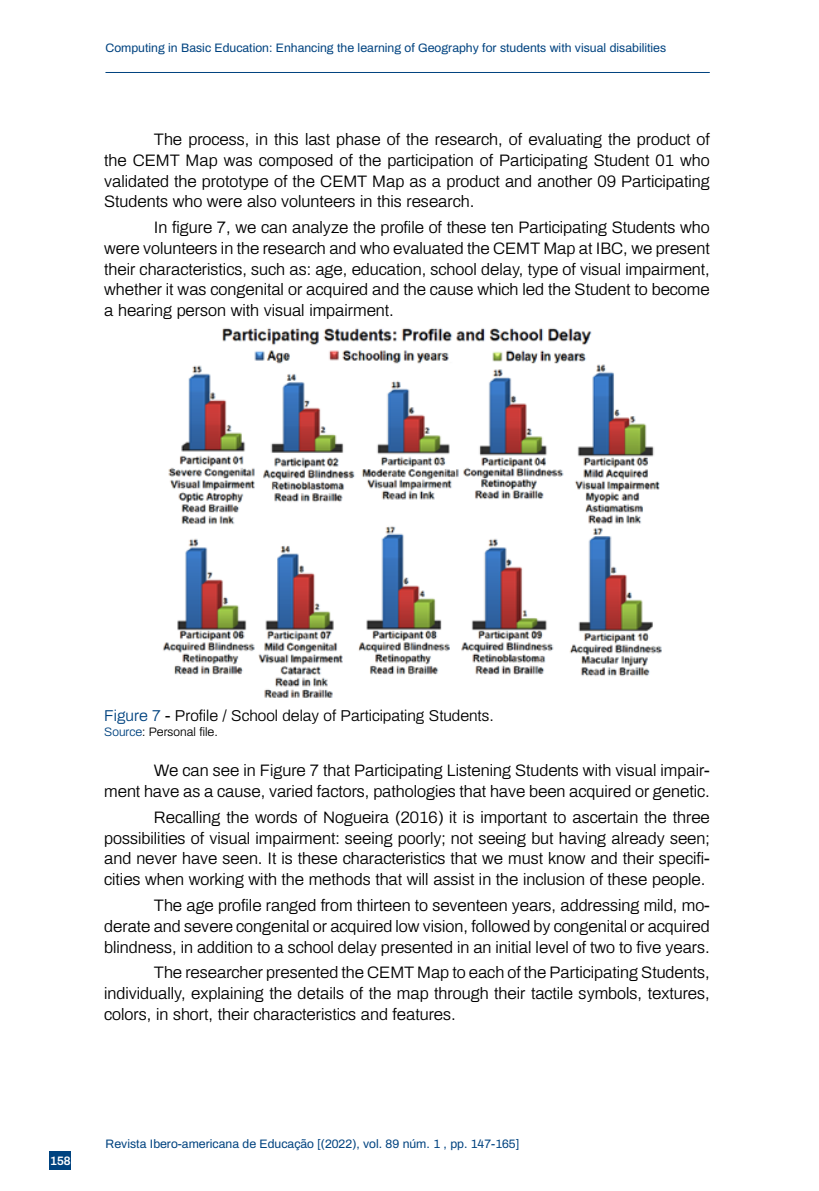
<style>
.page{position:relative;width:819px;height:1191px;background:#fff}
.page>*{position:absolute;margin:0;border:0;box-sizing:border-box;transform-origin:0 0}
.t1{font:300 16.62px/20.8px "Archivo";color:#000;text-align:justify}
.t2{font:300 15.75px "Archivo";color:#000}
.t3{font:12.25px "Archivo";color:#004380}
.t4{font:300 12.25px "Archivo";color:#000}
.t5{font:600 12.25px "Archivo";color:#fff}
.s1{color:#004380}
</style>
<div class="page">
<hr style="left:105px;top:72px;width:604px;height:1px;background:#004380">
<img style="left:162px;top:328px;width:500px;height:370px">
<div style="left:50px;top:1151px;width:21px;height:19px;background:#004380"></div>
<p class="t3" style="left:106px;top:39px;width:562px">Computing in Basic Education: Enhancing the learning of Geography for students with visual disabilities</p>
<p class="t1" style="left:104px;top:128px;width:607px;text-indent:50px">The process, in this last phase of the research, of evaluating the product of the CEMT Map was composed of the participation of Participating Student 01 who validated the prototype of the CEMT Map as a product and another 09 Participating Students who were also volunteers in this research.</p>
<p class="t1" style="left:104px;top:216px;width:607px;text-indent:50px">In figure 7, we can analyze the profile of these ten Participating Students who were volunteers in the research and who evaluated the CEMT Map at IBC, we present their characteristics, such as: age, education, school delay, type of visual impairment, whether it was congenital or acquired and the cause which led the Student to become a hearing person with visual impairment.</p>
<p class="t2" style="left:104px;top:704px;width:391px"><span class="s1">Figure 7</span> - Profile / School delay of Participating Students.</p>
<p class="t4" style="left:104px;top:722px;width:115px"><span class="s1">Source</span>: Personal file.</p>
<p class="t1" style="left:104px;top:759px;width:607px;text-align:right">We can see in Figure 7 that Participating Listening Students with visual impair-<br>ment have as a cause, varied factors, pathologies that have been acquired or genetic.</p>
<p class="t1" style="left:104px;top:805px;width:607px;text-indent:50px">Recalling the words of Nogueira (2016) it is important to ascertain the three possibilities of visual impairment: seeing poorly; not seeing but having already seen; and never have seen. It is these characteristics that we must know and their specifi&shy;cities when working with the methods that will assist in the inclusion of these people.</p>
<p class="t1" style="left:104px;top:893px;width:607px;text-indent:50px">The age profile ranged from thirteen to seventeen years, addressing mild, mo&shy;derate and severe congenital or acquired low vision, followed by congenital or acquired blindness, in addition to a school delay presented in an initial level of two to five years.</p>
<p class="t1" style="left:104px;top:961px;width:607px;text-indent:50px">The researcher presented the CEMT Map to each of the Participating Students, individually, explaining the details of the map through their tactile symbols, textures, colors, in short, their characteristics and features.</p>
<p class="t5" style="left:50px;top:1152px;width:22px">158</p>
<p class="t3" style="left:106px;top:1135px;width:415px">Revista Ibero-americana de Educação [(2022), vol. 89 núm. 1 , pp. 147-165]</p>
</div>
